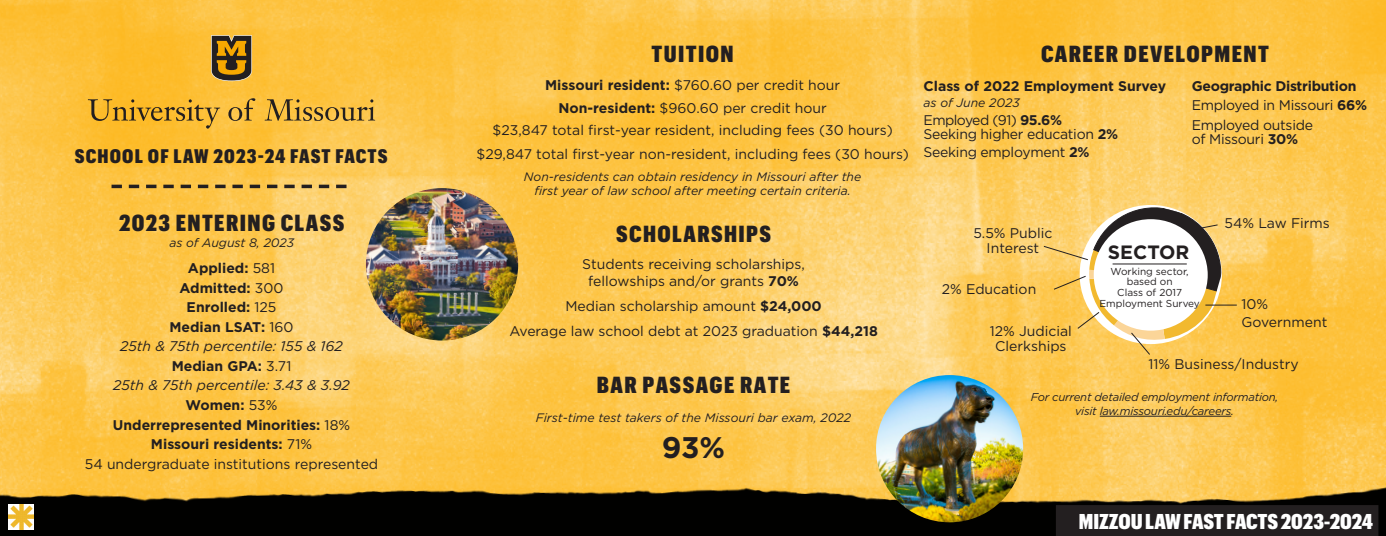
<style>
.page{position:relative;width:1386px;height:536px;background:#fff}
.page>*{position:absolute;margin:0;border:0;box-sizing:border-box;transform-origin:0 0}
.t1{font:700 29.75px "Gotham";color:#231f20}
.t2{font:900 22.75px "Graphik Cond";letter-spacing:.06em;color:#231f20}
.t3{font:900 21px "Graphik Cond";letter-spacing:-.005em;color:#fff}
.t4{font:900 19.25px "Graphik Cond";letter-spacing:.055em;color:#231f20}
.t5{font:700 19.25px "Gotham";color:#231f20}
.t6{font:900 17.5px "Proxima Nova Cond";letter-spacing:.06em;color:#fff}
.t7{font:14px/15.8px "Gotham";color:#231f20;text-align:center}
.t8{font:700 14px "Gotham";color:#231f20}
.t9{font:14px/14.9px "Gotham";letter-spacing:-.02em;color:#231f20}
.t10{font:italic 14px "Gotham";color:#231f20}
.t11{font:700 14px "Gotham";letter-spacing:-.02em;color:#231f20}
.t12{font:14px "Gotham";letter-spacing:-.04em;color:#231f20}
.t13{font:italic 12.25px/14px "Gotham";color:#231f20;text-align:center}
.t14{font:italic 11.38px/14px "Gotham";letter-spacing:-.02em;color:#231f20;text-align:center}
.t15{font:10.15px/10.5px "Gotham";color:#231f20;text-align:center}
.s1{font-weight:400}
.s2{font-weight:700}
</style>
<div class="page">
<img style="left:0;top:0;width:1386px;height:295px">
<img style="left:0;top:295px;width:1386px;height:241px">
<img style="left:876px;top:375px;width:147px;height:147px;border-radius:74px">
<img style="left:366px;top:188px;width:152px;height:152px;border-radius:76px">
<svg style="left:112px;top:184px;width:235px;height:4px"></svg>
<svg style="left:211px;top:35px;width:41px;height:46px;background:#7d5f23"></svg>
<svg style="left:88px;top:99px;width:132px;height:30px;background:#daa32c"></svg>
<svg style="left:228px;top:98px;width:27px;height:23px"></svg>
<svg style="left:265px;top:99px;width:110px;height:22px;background:#c89c3b"></svg>
<img style="left:9px;top:504px;width:25px;height:25px">
<hr style="left:1205px;top:305px;width:32px;height:1px;background:#231f20">
<svg style="left:1043px;top:201px;width:185px;height:154px"></svg>
<hr style="left:1100px;top:416px;width:131px;height:1px;background:#231f20">
<div style="left:1057px;top:505px;width:321px;height:30px;background:#231f20"></div>
<div style="left:1056px;top:505px;width:322px;height:31px;border:2px solid #231f20"></div>
<p class="t4" style="left:75px;top:142px;width:314px">SCHOOL OF LAW 2023-24 FAST FACTS</p>
<p class="t2" style="left:119px;top:206px;width:227px">2023 ENTERING CLASS</p>
<p class="t13" style="left:169px;top:235px;width:126px">as of August 8, 2023</p>
<p class="t8" style="left:188px;top:259px;width:89px">Applied: <span class="s1">581</span></p>
<p class="t8" style="left:180px;top:278px;width:106px">Admitted: <span class="s1">300</span></p>
<p class="t8" style="left:187px;top:298px;width:91px">Enrolled: <span class="s1">125</span></p>
<p class="t8" style="left:169px;top:317px;width:126px">Median LSAT: <span class="s1">160</span></p>
<p class="t10" style="left:120px;top:337px;width:224px">25th &amp; 75th percentile: 155 &amp; 162</p>
<p class="t8" style="left:172px;top:356px;width:121px">Median GPA: <span class="s1">3.71</span></p>
<p class="t10" style="left:113px;top:376px;width:238px">25th &amp; 75th percentile: 3.43 &amp; 3.92</p>
<p class="t8" style="left:186px;top:395px;width:93px">Women: <span class="s1">53%</span></p>
<p class="t8" style="left:113px;top:415px;width:239px">Underrepresented Minorities: <span class="s1">18%</span></p>
<p class="t8" style="left:151px;top:434px;width:163px">Missouri residents: <span class="s1">71%</span></p>
<p class="t7" style="left:85px;top:455px;width:295px">54 undergraduate institutions represented</p>
<p class="t2" style="left:652px;top:37px;width:84px">TUITION</p>
<p class="t7" style="left:545px;top:77px;width:297px"><span class="s2">Missouri resident:</span> $760.60 per credit hour</p>
<p class="t7" style="left:558px;top:99px;width:270px"><span class="s2">Non-resident:</span> $960.60 per credit hour</p>
<p class="t7" style="left:493px;top:122px;width:402px">$23,847 total first-year resident, including fees (30 hours)</p>
<p class="t7" style="left:476px;top:146px;width:434px">$29,847 total first-year non-resident, including fees (30 hours)</p>
<p class="t13" style="left:524px;top:169px;width:339px">Non-residents can obtain residency in Missouri after the first year of law school after meeting certain criteria.</p>
<p class="t2" style="left:616px;top:217px;width:157px">SCHOLARSHIPS</p>
<p class="t7" style="left:582px;top:255px;width:224px;line-height:16.8px">Students receiving scholarships, fellowships and/or grants <span class="s2">70%</span></p>
<p class="t7" style="left:565px;top:297px;width:258px">Median scholarship amount <span class="s2">$24,000</span></p>
<p class="t7" style="left:509px;top:322px;width:370px">Average law school debt at 2023 graduation <span class="s2">$44,218</span></p>
<p class="t2" style="left:597px;top:368px;width:195px">BAR PASSAGE RATE</p>
<p class="t13" style="left:536px;top:410px;width:317px">First-time test takers of the Missouri bar exam, 2022</p>
<p class="t1" style="left:662px;top:427px;width:65px">93%</p>
<p class="t2" style="left:1041px;top:37px;width:229px">CAREER DEVELOPMENT</p>
<p class="t8" style="left:924px;top:77px;width:244px">Class of 2022 Employment Survey</p>
<p class="t13" style="left:924px;top:95px;width:98px">as of June 2023</p>
<p class="t12" style="left:924px;top:111px;width:140px">Employed (91) <span class="s2">95.6%</span></p>
<p class="t9" style="left:924px;top:127px;width:196px">Seeking higher education <span class="s2">2%</span></p>
<p class="t9" style="left:924px;top:144px;width:167px">Seeking employment <span class="s2">2%</span></p>
<p class="t11" style="left:1192px;top:77px;width:166px">Geographic Distribution</p>
<p class="t9" style="left:1192px;top:98px;width:177px">Employed in Missouri <span class="s2">66%</span></p>
<p class="t9" style="left:1192px;top:117px;width:123px">Employed outside of Missouri <span class="s2">30%</span></p>
<p class="t7" style="left:973px;top:224px;width:81px">5.5% Public<br>Interest</p>
<p class="t7" style="left:942px;top:280px;width:96px">2% Education</p>
<p class="t7" style="left:990px;top:322px;width:84px">12% Judicial<br>Clerkships</p>
<p class="t5" style="left:1108px;top:239px;width:83px">SECTOR</p>
<p class="t15" style="left:1099px;top:266px;width:102px">Working sector, based on<br>Class of 2017<br>Employment Survey</p>
<p class="t7" style="left:1225px;top:215px;width:107px">54% Law Firms</p>
<p class="t7" style="left:1242px;top:295px;width:87px;line-height:17.5px;text-align:left">10%<br>Government</p>
<p class="t7" style="left:1149px;top:356px;width:152px">11% Business/Industry</p>
<p class="t14" style="left:1031px;top:389px;width:249px">For current detailed employment information, visit law.missouri.edu/careers.</p>
<p class="t6" style="left:1064px;top:505px;width:306px">2018–2019 MIZZOU LAW FAST FACTS</p>
<p class="t3" style="left:1079px;top:506px;width:296px">MIZZOU LAW FAST FACTS 2023-2024</p>
</div>
